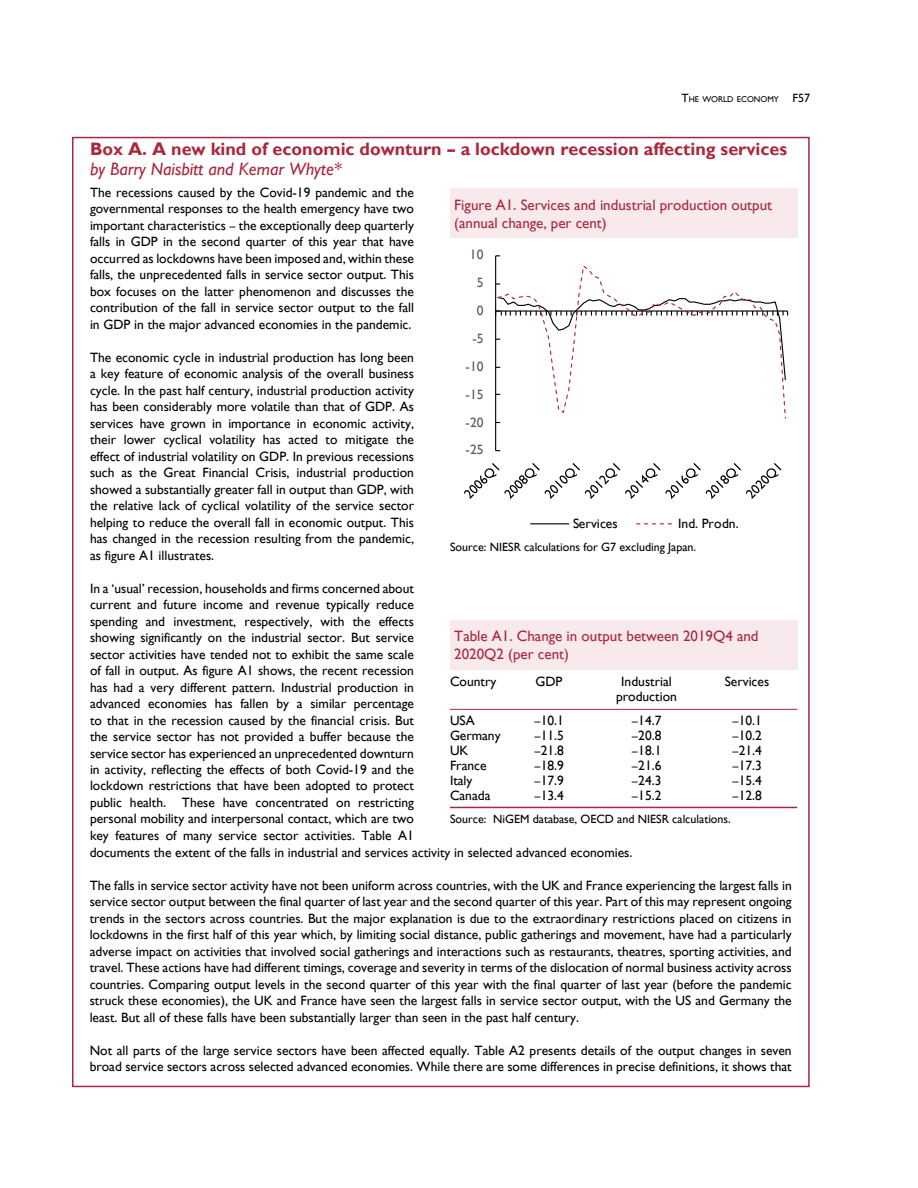
<style>
.page{position:relative;width:918px;height:1188px;background:#fff}
.page>*{position:absolute;margin:0;border:0;box-sizing:border-box;transform-origin:0 0}
.t1{font:700 18px "Gill Sans";color:#aa273d}
.t2{font:italic 18px "Gill Sans";color:#aa273d}
.t3{font:15px/18px "Gill Sans";color:#aa273d}
.t4{font:13.5px/16.5px "Gill Sans";color:#000;text-align:justify}
.t5{font:13.5px "Gill Sans";color:#595959}
.t6{font:13.5px "Gill Sans";letter-spacing:.02em;color:#000}
.t7{font:12px "Gill Sans";color:#000}
.t8{font:8.4px "Gill Sans";color:#000}
.s1{font-size:12px}
</style>
<div class="page">
<div style="left:450px;top:621px;width:347px;height:49px;background:#f7e9ec"></div>
<hr style="left:450px;top:709px;width:347px;height:1px;background:#aa273d">
<hr style="left:450px;top:807px;width:347px;height:1px;background:#aa273d">
<div style="left:450px;top:189px;width:347px;height:49px;background:#f7e9ec"></div>
<hr style="left:495px;top:256px;width:1px;height:195px;background:#000">
<svg style="left:497px;top:265px;width:290px;height:154px"></svg>
<svg style="left:464px;top:463px;width:318px;height:36px"></svg>
<hr style="left:531px;top:523px;width:38px;height:1px;background:#000">
<svg style="left:637px;top:523px;width:35px;height:1px"></svg>
<p class="t8" style="left:681px;top:94px;width:130px"><span class="s1">T</span>HE WORLD ECONOMY <span class="s1">F57</span></p>
<h1 class="t1" style="left:90px;top:138px;width:699px">Box A. A new kind of economic downturn – a lockdown recession affecting services</h1>
<h1 class="t2" style="left:90px;top:158px;width:253px">by Barry Naisbitt and Kemar Whyte*</h1>
<p class="t4" style="left:90px;top:184px;width:326px">The recessions caused by the Covid-19 pandemic and the governmental responses to the health emergency have two important characteristics – the exceptionally deep quarterly falls in GDP in the second quarter of this year that have occurred as lockdowns have been imposed and, within these falls, the unprecedented falls in service sector output. This box focuses on the latter phenomenon and discusses the contribution of the fall in service sector output to the fall in GDP in the major advanced economies in the pandemic.</p>
<p class="t4" style="left:90px;top:349px;width:326px">The economic cycle in industrial production has long been a key feature of economic analysis of the overall business cycle. In the past half century, industrial production activity has been considerably more volatile than that of GDP. As services have grown in importance in economic activity, their lower cyclical volatility has acted to mitigate the effect of industrial volatility on GDP. In previous recessions such as the Great Financial Crisis, industrial production showed a substantially greater fall in output than GDP, with the relative lack of cyclical volatility of the service sector helping to reduce the overall fall in economic output. This has changed in the recession resulting from the pandemic, as figure A1 illustrates.</p>
<p class="t4" style="left:90px;top:580px;width:544px;text-align:left">In a ‘usual’ recession, households and firms concerned about<br>current and future income and revenue typically reduce<br>spending and investment, respectively, with the effects<br>showing significantly on the industrial sector. But service<br>sector activities have tended not to exhibit the same scale<br>of fall in output. As figure A1 shows, the recent recession<br>has had a very different pattern. Industrial production in<br>advanced economies has fallen by a similar percentage<br>to that in the recession caused by the financial crisis. But<br>the service sector has not provided a buffer because the<br>service sector has experienced an unprecedented downturn<br>in activity, reflecting the effects of both Covid-19 and the<br>lockdown restrictions that have been adopted to protect<br>public health. These have concentrated on restricting<br>personal mobility and interpersonal contact, which are two<br>key features of many service sector activities. Table A1<br>documents the extent of the falls in industrial and services activity in selected advanced economies.</p>
<p class="t4" style="left:90px;top:877px;width:704px">The falls in service sector activity have not been uniform across countries, with the UK and France experiencing the largest falls in service sector output between the final quarter of last year and the second quarter of this year. Part of this may represent ongoing trends in the sectors across countries. But the major explanation is due to the extraordinary restrictions placed on citizens in lockdowns in the first half of this year which, by limiting social distance, public gatherings and movement, have had a particularly adverse impact on activities that involved social gatherings and interactions such as restaurants, theatres, sporting activities, and travel. These actions have had different timings, coverage and severity in terms of the dislocation of normal business activity across countries. Comparing output levels in the second quarter of this year with the final quarter of last year (before the pandemic struck these economies), the UK and France have seen the largest falls in service sector output, with the US and Germany the least. But all of these falls have been substantially larger than seen in the past half century.</p>
<p class="t4" style="left:90px;top:1042px;width:704px">Not all parts of the large service sectors have been affected equally. Table A2 presents details of the output changes in seven broad service sectors across selected advanced economies. While there are some differences in precise definitions, it shows that</p>
<p class="t3" style="left:454px;top:196px;width:319px">Figure A1. Services and industrial production output (annual change, per cent)</p>
<p class="t5" style="left:470px;top:247px;width:15px">10</p>
<p class="t5" style="left:477px;top:275px;width:8px">5</p>
<p class="t5" style="left:477px;top:303px;width:8px">0</p>
<p class="t5" style="left:472px;top:331px;width:13px">-5</p>
<p class="t5" style="left:466px;top:358px;width:20px">-10</p>
<p class="t5" style="left:466px;top:386px;width:20px">-15</p>
<p class="t5" style="left:466px;top:414px;width:20px">-20</p>
<p class="t5" style="left:466px;top:442px;width:20px">-25</p>
<p class="t6" style="left:573px;top:516px;width:46px">Services</p>
<p class="t4" style="left:678px;top:515px;width:62px">Ind. Prodn.</p>
<p class="t7" style="left:450px;top:540px;width:248px">Source: NIESR calculations for G7 excluding Japan.</p>
<p class="t3" style="left:454px;top:627px;width:306px">Table A1. Change in output between 2019Q4 and<br>2020Q2 (per cent)</p>
<p class="t4" style="left:450px;top:673px;width:48px">Country</p>
<p class="t4" style="left:535px;top:673px;width:28px">GDP</p>
<p class="t4" style="left:621px;top:673px;width:52px">Industrial</p>
<p class="t4" style="left:725px;top:673px;width:46px">Services</p>
<p class="t4" style="left:616px;top:688px;width:62px">production</p>
<p class="t4" style="left:450px;top:712px;width:26px">USA</p>
<p class="t4" style="left:534px;top:712px;width:31px">–10.1</p>
<p class="t4" style="left:632px;top:712px;width:31px">–14.7</p>
<p class="t4" style="left:732px;top:712px;width:31px">–10.1</p>
<p class="t4" style="left:450px;top:727px;width:52px">Germany</p>
<p class="t4" style="left:534px;top:727px;width:31px">–11.5</p>
<p class="t4" style="left:632px;top:727px;width:31px">–20.8</p>
<p class="t4" style="left:732px;top:727px;width:31px">–10.2</p>
<p class="t4" style="left:450px;top:742px;width:20px">UK</p>
<p class="t4" style="left:534px;top:742px;width:31px">–21.8</p>
<p class="t4" style="left:632px;top:742px;width:31px">–18.1</p>
<p class="t4" style="left:732px;top:742px;width:31px">–21.4</p>
<p class="t4" style="left:450px;top:757px;width:38px">France</p>
<p class="t4" style="left:534px;top:757px;width:31px">–18.9</p>
<p class="t4" style="left:632px;top:757px;width:31px">–21.6</p>
<p class="t4" style="left:732px;top:757px;width:31px">–17.3</p>
<p class="t4" style="left:450px;top:772px;width:24px">Italy</p>
<p class="t4" style="left:534px;top:772px;width:31px">–17.9</p>
<p class="t4" style="left:632px;top:772px;width:31px">–24.3</p>
<p class="t4" style="left:732px;top:772px;width:31px">–15.4</p>
<p class="t4" style="left:450px;top:787px;width:42px">Canada</p>
<p class="t4" style="left:534px;top:787px;width:31px">–13.4</p>
<p class="t4" style="left:632px;top:787px;width:31px">–15.2</p>
<p class="t4" style="left:732px;top:787px;width:31px">–12.8</p>
<p class="t7" style="left:450px;top:812px;width:282px">Source: NiGEM database, OECD and NIESR calculations.</p>
</div>
